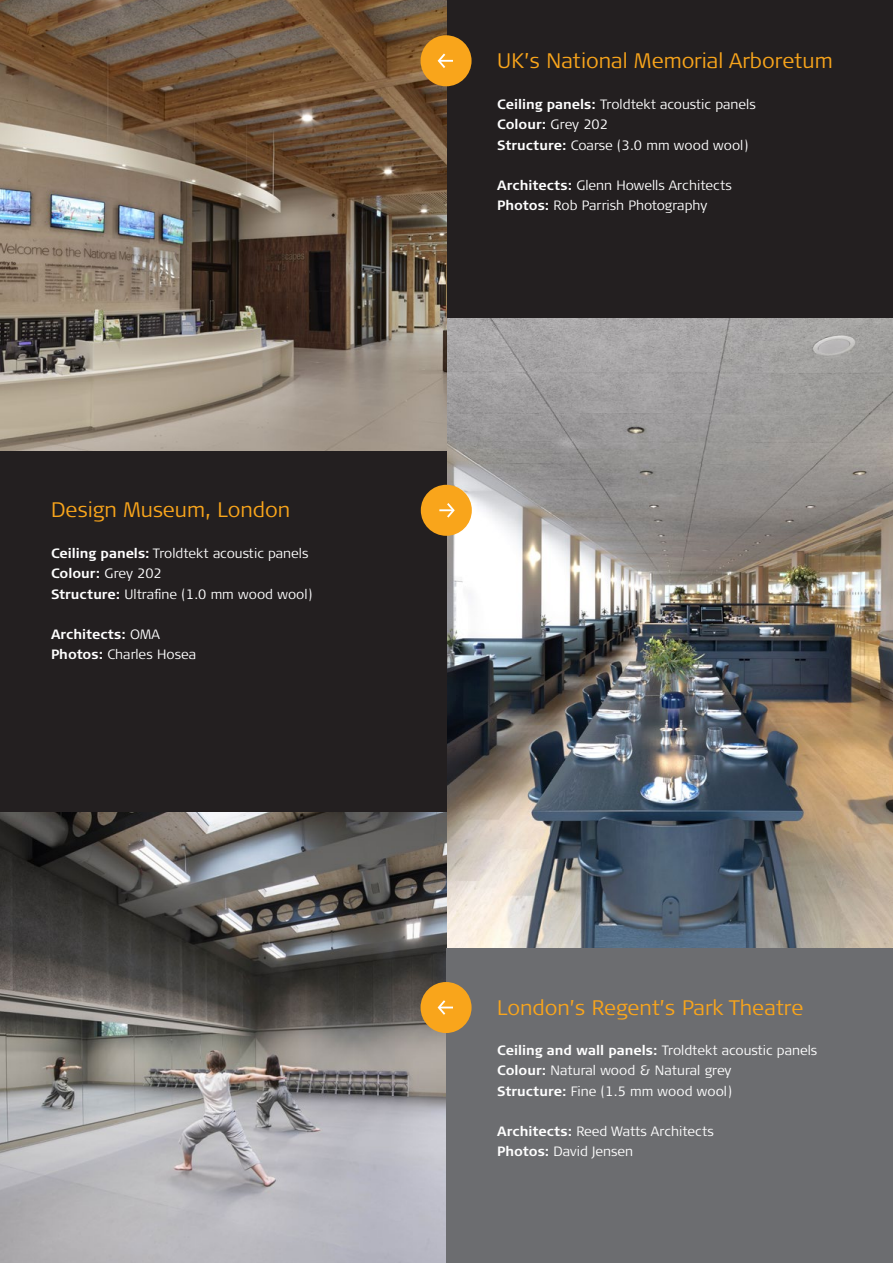
<style>
.page{position:relative;width:893px;height:1263px;background:#fff}
.page>*{position:absolute;margin:0;border:0;box-sizing:border-box;transform-origin:0 0}
.Rubrik_boks{font:300 21px "Signa Pro";color:#f9a51b}
.t1{font:300 13.5px "Signa Pro";color:#fff}
.t2{font:700 13.5px "Signa Pro";color:#fff}
.s1{font-weight:700}
.s2{font-weight:300}
</style>
<div class="page">
<div style="left:446px;top:0;width:447px;height:319px;background:#231f20"></div>
<img style="left:446px;top:319px;width:447px;height:629px">
<div style="left:0;top:451px;width:446px;height:361px;background:#231f20"></div>
<div style="left:421px;top:485px;width:51px;height:51px;background:#f9a51b;border-radius:50%"></div>
<svg style="left:439px;top:503px;width:16px;height:15px"></svg>
<img style="left:0;top:812px;width:446px;height:451px">
<div style="left:446px;top:948px;width:447px;height:315px;background:#6c6d70"></div>
<div style="left:421px;top:982px;width:51px;height:51px;background:#f9a51b;border-radius:50%"></div>
<svg style="left:437px;top:1000px;width:16px;height:15px"></svg>
<img style="left:0;top:0;width:446px;height:451px">
<div style="left:421px;top:35px;width:51px;height:51px;background:#f9a51b;border-radius:50%"></div>
<svg style="left:437px;top:53px;width:16px;height:15px"></svg>
<p class="Rubrik_boks" style="left:51px;top:495px;width:241px">Design Museum, London</p>
<p class="t1" style="left:51px;top:544px;width:259px"><span class="s1">Ceiling panels:</span> Troldtekt acoustic panels</p>
<p class="t2" style="left:51px;top:564px;width:112px">Colour: <span class="s2">Grey 202</span></p>
<p class="t1" style="left:51px;top:584px;width:263px"><span class="s1">Structure:</span> Ultrafine (1.0 mm wood wool)</p>
<p class="t2" style="left:51px;top:625px;width:110px">Architects: <span class="s2">OMA</span></p>
<p class="t1" style="left:51px;top:645px;width:147px"><span class="s1">Photos:</span> Charles Hosea</p>
<p class="Rubrik_boks" style="left:497px;top:46px;width:337px">UK’s National Memorial Arboretum</p>
<p class="t1" style="left:497px;top:95px;width:260px"><span class="s1">Ceiling panels:</span> Troldtekt acoustic panels</p>
<p class="t2" style="left:497px;top:115px;width:112px">Colour: <span class="s2">Grey 202</span></p>
<p class="t1" style="left:497px;top:135px;width:252px"><span class="s1">Structure:</span> Coarse (3.0 mm wood wool)</p>
<p class="t1" style="left:497px;top:176px;width:236px"><span class="s1">Architects:</span> Glenn Howells Architects</p>
<p class="t1" style="left:497px;top:196px;width:212px"><span class="s1">Photos:</span> Rob Parrish Photography</p>
<p class="Rubrik_boks" style="left:497px;top:993px;width:308px">London’s Regent’s Park Theatre</p>
<p class="t1" style="left:497px;top:1041px;width:322px"><span class="s1">Ceiling and wall panels:</span> Troldtekt acoustic panels</p>
<p class="t1" style="left:497px;top:1061px;width:236px"><span class="s1">Colour:</span> Natural wood &amp; Natural grey</p>
<p class="t1" style="left:497px;top:1081px;width:236px"><span class="s1">Structure:</span> Fine (1.5 mm wood wool)</p>
<p class="t1" style="left:497px;top:1122px;width:218px"><span class="s1">Architects:</span> Reed Watts Architects</p>
<p class="t1" style="left:497px;top:1142px;width:137px"><span class="s1">Photos:</span> David Jensen</p>
</div>
